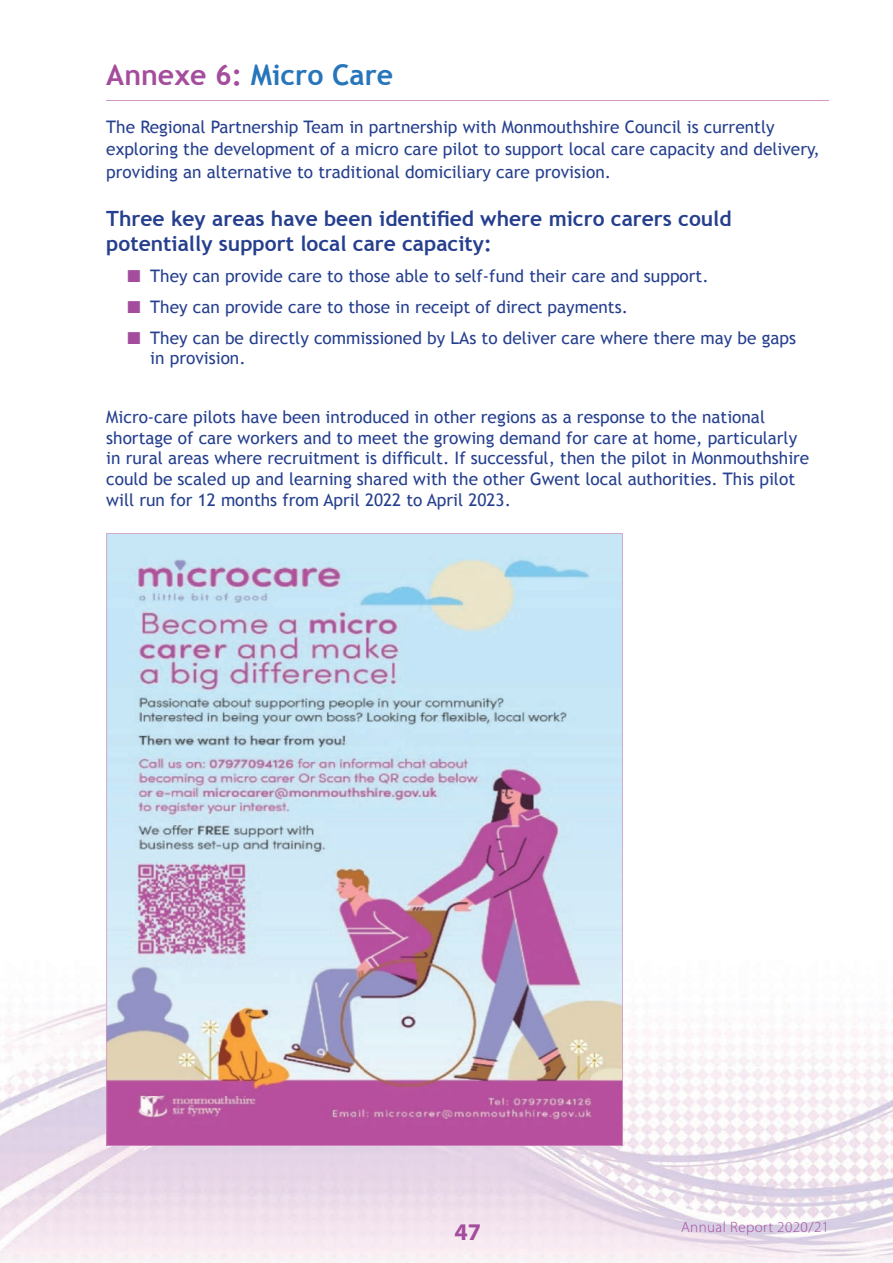
<style>
.page{position:relative;width:893px;height:1263px;background:#fff}
.page>*{position:absolute;margin:0;border:0;box-sizing:border-box;transform-origin:0 0}
.t1{font:700 28.5px "Trebuchet MS";color:#2775bb}
.t2{font:700 24px "Myriad Pro";color:#a44d9d}
.t3{font:700 21px/25.2px "Trebuchet MS";color:#253f8e}
.t4{font:17.25px/20.7px "Trebuchet MS";color:#253f8e}
.t5{font:300 15px "Myriad Pro";letter-spacing:.03em;color:#a44d9d}
.s1{color:#a44d9d}
</style>
<div class="page">
<img style="left:1px;top:1003px;width:892px;height:260px">
<img style="left:0;top:850px;width:1px;height:413px">
<hr style="left:106px;top:101px;width:723px;height:1px;background:#d297c3">
<svg style="left:106px;top:533px;width:517px;height:613px"></svg>
<h1 class="t1" style="left:106px;top:57px;width:288px"><span class="s1">Annexe 6:</span> Micro Care</h1>
<p class="t4" style="left:106px;top:116px;width:715px;line-height:22.5px">The Regional Partnership Team in partnership with Monmouthshire Council is currently exploring the development of a micro care pilot to support local care capacity and delivery, providing an alternative to traditional domiciliary care provision.</p>
<p class="t3" style="left:106px;top:205px;width:627px">Three key areas have been identified where micro carers could potentially support local care capacity:</p>
<p class="t4" style="left:128px;top:265px;width:583px"><span class="s1">■</span> They can provide care to those able to self-fund their care and support.</p>
<p class="t4" style="left:128px;top:296px;width:502px"><span class="s1">■</span> They can provide care to those in receipt of direct payments.</p>
<p class="t4" style="left:150px;top:327px;width:647px;text-indent:-23px"><span class="s1">■</span> They can be directly commissioned by LAs to deliver care where there may be gaps in provision.</p>
<p class="t4" style="left:106px;top:407px;width:705px">Micro-care pilots have been introduced in other regions as a response to the national shortage of care workers and to meet the growing demand for care at home, particularly in rural areas where recruitment is difficult. If successful, then the pilot in Monmouthshire could be scaled up and learning shared with the other Gwent local authorities. This pilot will run for 12 months from April 2022 to April 2023.</p>
<h2 class="t2" style="left:454px;top:1216px;width:28px">47</h2>
<p class="t5" style="left:681px;top:1218px;width:150px">Annual Report 2020/21</p>
</div>
